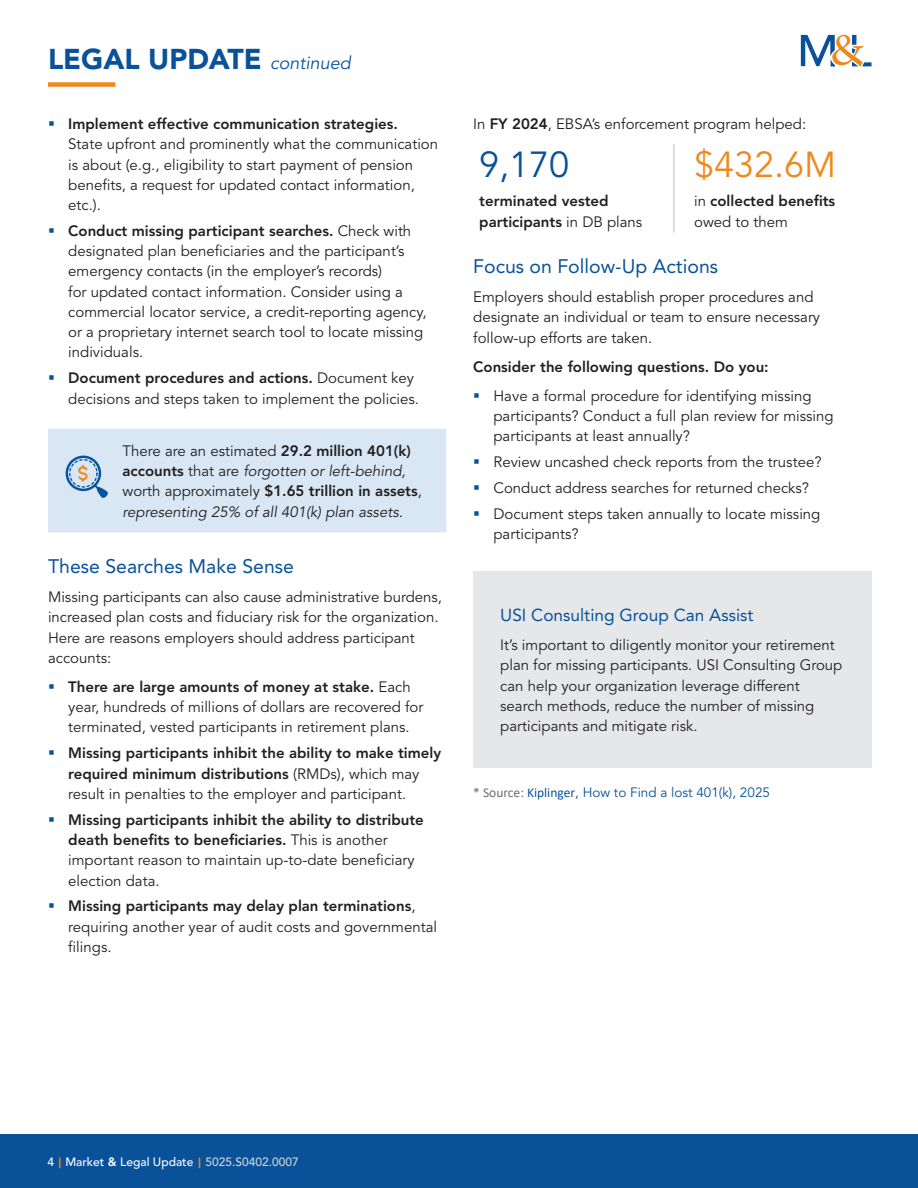
<style>
.page{position:relative;width:918px;height:1188px;background:#fff}
.page>*{position:absolute;margin:0;border:0;box-sizing:border-box;transform-origin:0 0}
.Body_Copy{font:36px "Avenir LT Std";color:#ed891d}
.Body_Copy-2{font:36px "Avenir LT Std";color:#09529a}
.Sub_head_1{font:900 28.5px "Avenir LT Std";color:#09529a}
.Subhead_3{font:19.5px "Avenir LT Std";color:#09529a}
.Call_out_Header{font:17.25px "Avenir LT Std";color:#09529a}
.Body_Copy-3{font:15px/20.2px "Avenir LT Std";color:#231f20}
.Body_Copy-4{font:800 15px/20.2px "Avenir LT Std";color:#231f20}
.Body_Copy-5{font:italic 15px/20.2px "Avenir LT Std";color:#231f20}
.Body_Copy-6{font:13.5px "Avenir LT Std";color:#09529a}
.t1{font:500 12px "Avenir LT Std";color:#fff}
.s1{font-weight:400;font-style:italic;font-size:18px}
.s2{font-weight:800}
.s3{font-style:normal}
.s4{font-weight:800;font-style:normal}
.s5{font-weight:400}
.s6{font-family:"Calibri";color:#6c6d70}
.s7{font-family:"Calibri"}
.s8{font-family:"Calibri";font-weight:700;color:#ed891d}
.s9{color:#d1d2d4}
</style>
<div class="page">
<div style="left:0;top:1134px;width:918px;height:54px;background:#09529a"></div>
<svg style="left:801px;top:35px;width:70px;height:31px"></svg>
<div style="left:48px;top:82px;width:68px;height:5px;background:#ed891d"></div>
<div style="left:48px;top:429px;width:398px;height:103px;background:#d8e7f3"></div>
<div style="left:69px;top:459px;width:29px;height:29px;border:1px dashed #06539b;border-radius:50%"></div>
<hr style="left:673px;top:144px;width:2px;height:89px;background:#d1d2d4">
<div style="left:473px;top:571px;width:399px;height:197px;background:#e6e7e9"></div>
<p class="Sub_head_1" style="left:48px;top:42px;width:304px">LEGAL UPDATE <span class="s1">continued</span></p>
<p class="Body_Copy-3" style="left:68px;top:114px;width:371px"><span class="s2">Implement effective communication strategies.<br></span>State upfront and prominently what the communication is about (e.g., eligibility to start payment of pension benefits, a request for updated contact information, etc.).</p>
<p class="Body_Copy-3" style="left:68px;top:221px;width:360px"><span class="s2">Conduct missing participant searches.</span> Check with designated plan beneficiaries and the participant’s emergency contacts (in the employer’s records)<br>for updated contact information. Consider using a commercial locator service, a credit-reporting agency, or a proprietary internet search tool to locate missing individuals.</p>
<p class="Body_Copy-3" style="left:68px;top:369px;width:352px"><span class="s2">Document procedures and actions.</span> Document key decisions and steps taken to implement the policies.</p>
<p class="Body_Copy-5" style="left:123px;top:441px;width:301px"><span class="s3">There are an estimated</span> <span class="s4">29.2 million 401(k) accounts</span> <span class="s3">that are</span> forgotten or left-behind, <span class="s3">worth approximately</span> <span class="s4">$1.65 trillion in assets</span><span class="s3">, </span>representing 25% of all 401(k) plan assets.</p>
<p class="Subhead_3" style="left:48px;top:555px;width:248px">These Searches Make Sense</p>
<p class="Body_Copy-3" style="left:48px;top:587px;width:396px">Missing participants can also cause administrative burdens, increased plan costs and fiduciary risk for the organization.<br>Here are reasons employers should address participant accounts:</p>
<p class="Body_Copy-3" style="left:68px;top:677px;width:357px"><span class="s2">There are large amounts of money at stake.</span> Each year, hundreds of millions of dollars are recovered for terminated, vested participants in retirement plans.</p>
<p class="Body_Copy-4" style="left:68px;top:743px;width:374px">Missing participants inhibit the ability to make timely required minimum distributions <span class="s5">(RMDs), which may result in penalties to the employer and participant.</span></p>
<p class="Body_Copy-4" style="left:68px;top:809px;width:357px">Missing participants inhibit the ability to distribute death benefits to beneficiaries. <span class="s5">This is another important reason to maintain up-to-date beneficiary election data.</span></p>
<p class="Body_Copy-3" style="left:68px;top:897px;width:370px"><span class="s2">Missing participants may delay plan terminations</span>, requiring another year of audit costs and governmental filings.</p>
<p class="Body_Copy-3" style="left:473px;top:114px;width:334px">In <span class="s2">FY 2024</span>, EBSA’s enforcement program helped:</p>
<p class="Body_Copy-2" style="left:479px;top:144px;width:92px">9,170</p>
<p class="Body_Copy-4" style="left:479px;top:191px;width:165px">terminated vested participants <span class="s5">in DB plans</span></p>
<p class="Body_Copy" style="left:694px;top:144px;width:144px">$432.6M</p>
<p class="Body_Copy-4" style="left:694px;top:191px;width:143px"><span class="s5">in</span> collected benefits <span class="s5">owed to them</span></p>
<p class="Subhead_3" style="left:473px;top:255px;width:247px">Focus on Follow-Up Actions</p>
<p class="Body_Copy-3" style="left:473px;top:287px;width:348px">Employers should establish proper procedures and designate an individual or team to ensure necessary follow-up efforts are taken.</p>
<p class="Body_Copy-4" style="left:473px;top:357px;width:297px">Consider the following questions. Do you:</p>
<p class="Body_Copy-3" style="left:494px;top:386px;width:342px">Have a formal procedure for identifying missing participants? Conduct a full plan review for missing participants at least annually?</p>
<p class="Body_Copy-3" style="left:494px;top:453px;width:330px">Review uncashed check reports from the trustee?</p>
<p class="Body_Copy-3" style="left:494px;top:478px;width:317px">Conduct address searches for returned checks?</p>
<p class="Body_Copy-3" style="left:494px;top:504px;width:328px">Document steps taken annually to locate missing participants?</p>
<p class="Call_out_Header" style="left:500px;top:605px;width:255px">USI Consulting Group Can Assist</p>
<p class="Body_Copy-3" style="left:500px;top:635px;width:344px">It’s important to diligently monitor your retirement plan for missing participants. USI Consulting Group can help your organization leverage different search methods, reduce the number of missing participants and mitigate risk.</p>
<p class="Body_Copy-6" style="left:473px;top:785px;width:298px"><span class="s6">* Source:</span> <span class="s7">Kiplinger</span>, How to Find a lost 401(k), 2025</p>
<p class="t1" style="left:48px;top:1154px;width:253px">4 <span class="s8">|</span> Market <span class="s2">&amp;</span> Legal Update <span class="s8">|</span> <span class="s9">5025.S0402.0007</span></p>
</div>
